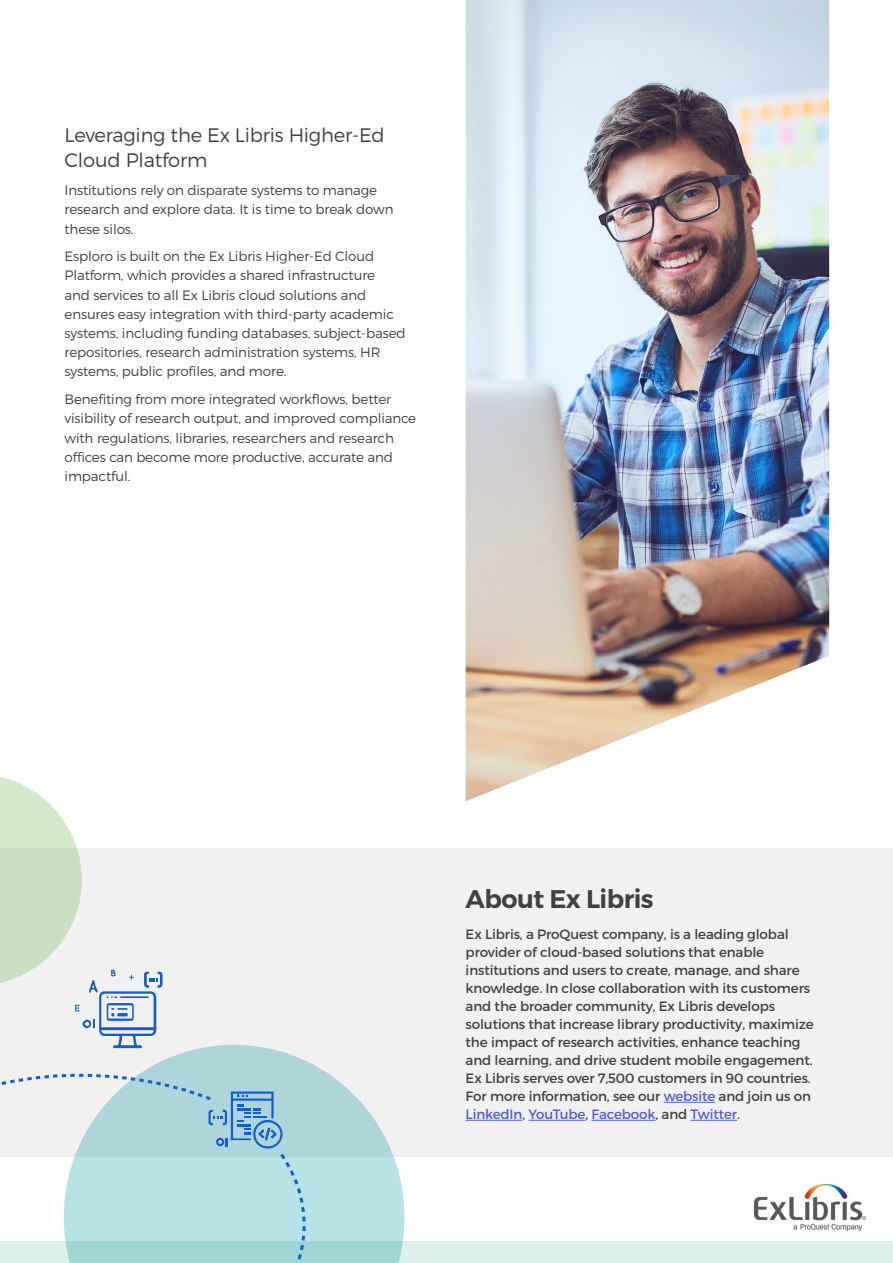
<style>
.page{position:relative;width:893px;height:1263px;background:#fff}
.page>*{position:absolute;margin:0;border:0;box-sizing:border-box;transform-origin:0 0}
.t1{font:600 25.5px "Montserrat";letter-spacing:-.02em;color:#414042}
.t2{font:300 19.5px/25.2px "Montserrat";letter-spacing:-.01em;color:#414042}
.t3{font:300 13.5px/19.2px "Montserrat";letter-spacing:-.01em;color:#414042}
.t4{font:13.5px/18px "Montserrat";letter-spacing:-.01em;color:#414042}
.s1{color:#4f5cd6}
</style>
<div class="page">
<img style="left:754px;top:1184px;width:111px;height:46px">
<div style="left:0;top:1242px;width:893px;height:21px;background:#dcf1ec"></div>
<img style="left:466px;top:0;width:363px;height:801px">
<div style="left:0;top:848px;width:893px;height:309px;background:#f1f1f2"></div>
<hr style="left:664px;top:1102px;width:51px;height:1px;background:#4f5cd6">
<hr style="left:466px;top:1120px;width:56px;height:1px;background:#4f5cd6">
<hr style="left:528px;top:1120px;width:57px;height:1px;background:#4f5cd6">
<hr style="left:591px;top:1120px;width:64px;height:1px;background:#4f5cd6">
<hr style="left:691px;top:1120px;width:46px;height:1px;background:#4f5cd6">
<svg style="left:114px;top:1045px;width:290px;height:218px"></svg>
<svg style="left:0;top:777px;width:162px;height:271px"></svg>
<svg style="left:0;top:1058px;width:322px;height:205px"></svg>
<h2 class="t2" style="left:65px;top:122px;width:322px">Leveraging the Ex Libris Higher-Ed<br>Cloud Platform</h2>
<p class="t3" style="left:65px;top:180px;width:331px">Institutions rely on disparate systems to manage research and explore data. It is time to break down these silos.</p>
<p class="t3" style="left:65px;top:247px;width:343px">Esploro is built on the Ex Libris Higher-Ed Cloud Platform, which provides a shared infrastructure<br>and services to all Ex Libris cloud solutions and ensures easy integration with third-party academic systems, including funding databases, subject-based repositories, research administration systems, HR systems, public profiles, and more.</p>
<p class="t3" style="left:65px;top:389px;width:353px">Benefiting from more integrated workflows, better visibility of research output, and improved compliance with regulations, libraries, researchers and research offices can become more productive, accurate and impactful.</p>
<h1 class="t1" style="left:466px;top:883px;width:190px">About Ex Libris</h1>
<p class="t4" style="left:466px;top:925px;width:350px">Ex Libris, a ProQuest company, is a leading global provider of cloud-based solutions that enable institutions and users to create, manage, and share knowledge. In close collaboration with its customers and the broader community, Ex Libris develops solutions that increase library productivity, maximize the impact of research activities, enhance teaching and learning, and drive student mobile engagement.<br>Ex Libris serves over 7,500 customers in 90 countries.<br>For more information, see our <span class="s1">website</span> and join us on <span class="s1">LinkedIn</span>, <span class="s1">YouTube</span>, <span class="s1">Facebook</span>, and <span class="s1">Twitter</span>.</p>
</div>
